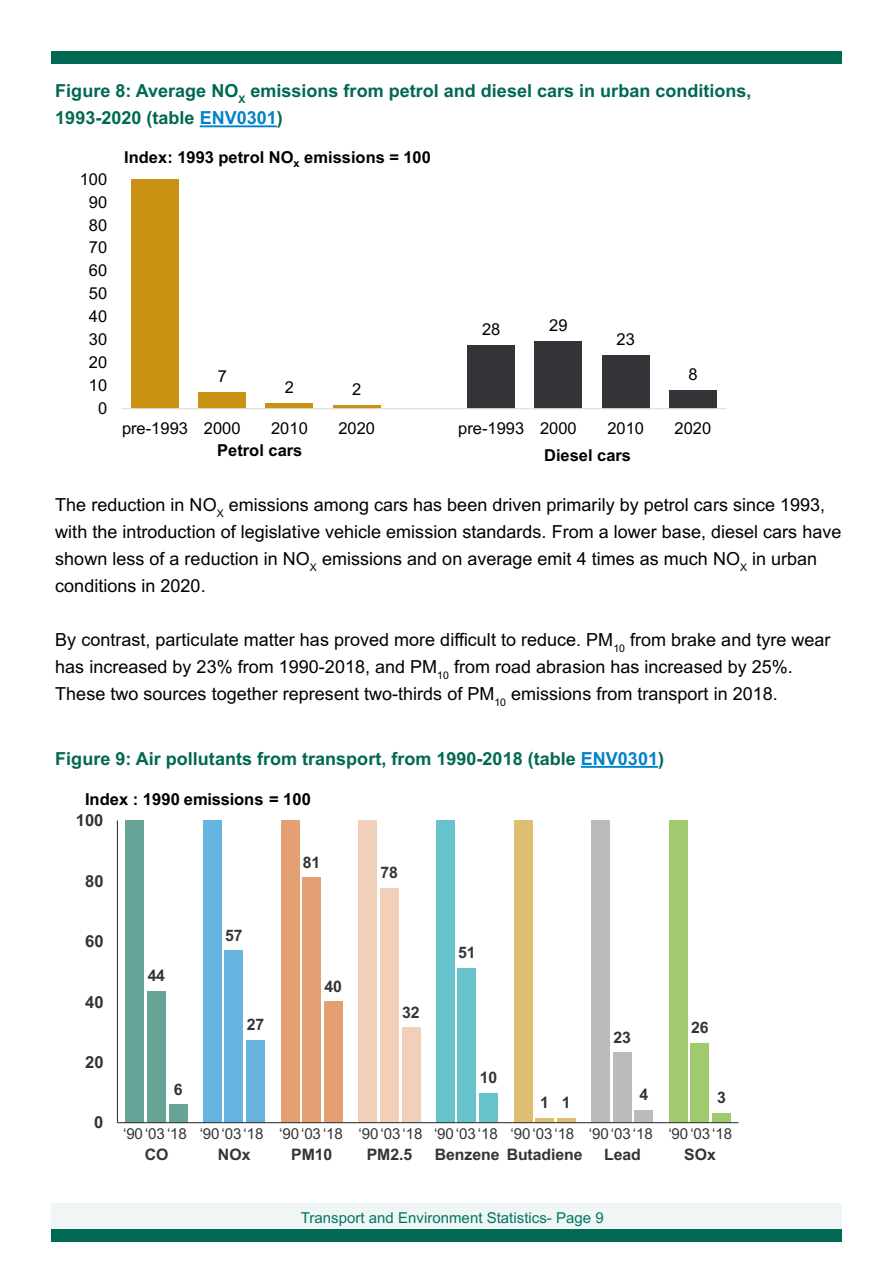
<style>
.page{position:relative;width:893px;height:1263px;background:#fff}
.page>*{position:absolute;margin:0;border:0;box-sizing:border-box;transform-origin:0 0}
.Contents{font:18px/27px "Arial MT2";color:#000}
.Figure_Titles{font:700 18px "Arial";color:#006853}
.t1{font:700 16.65px "Arial";color:#323437}
.t2{font:700 16.5px "Arial";color:#000}
.t3{font:16.5px "Arial MT2";color:#000}
.t4{font:700 16.5px "Arial";color:#323437}
.t5{font:700 15.9px "Arial";letter-spacing:-.01em;color:#323437}
.t6{font:15.15px "Arial MT3";letter-spacing:-.01em;color:#323437}
.t7{font:15px "Arial MT2";color:#007662}
.s1{color:#0082ca}
.s2{font-family:"Arial"}
</style>
<div class="page">
<div style="left:51px;top:1203px;width:791px;height:26px;background:#f0f6f5"></div>
<div style="left:51px;top:1229px;width:791px;height:13px;background:#006853"></div>
<div style="left:51px;top:51px;width:791px;height:13px;background:#006853"></div>
<hr style="left:200px;top:125px;width:77px;height:2px;background:#0082ca">
<div style="left:131px;top:179px;width:48px;height:230px;background:#c99212"></div>
<div style="left:198px;top:393px;width:48px;height:16px;background:#c99212"></div>
<div style="left:265px;top:403px;width:48px;height:6px;background:#c99212"></div>
<hr style="left:333px;top:405px;width:48px;height:4px;background:#c99212">
<div style="left:467px;top:346px;width:48px;height:63px;background:#323437"></div>
<div style="left:534px;top:342px;width:48px;height:67px;background:#323437"></div>
<div style="left:602px;top:355px;width:48px;height:54px;background:#323437"></div>
<div style="left:669px;top:390px;width:48px;height:19px;background:#323437"></div>
<hr style="left:121px;top:408px;width:605px;height:1px;background:#dfe0e2">
<hr style="left:581px;top:766px;width:77px;height:2px;background:#0082ca">
<div style="left:126px;top:821px;width:18px;height:302px;background:#66a498"></div>
<div style="left:203px;top:821px;width:18px;height:302px;background:#66b4df"></div>
<div style="left:281px;top:821px;width:18px;height:302px;background:#e49f73"></div>
<div style="left:358px;top:821px;width:18px;height:302px;background:#f2cfb9"></div>
<div style="left:436px;top:821px;width:18px;height:302px;background:#66c2cb"></div>
<div style="left:514px;top:821px;width:18px;height:302px;background:#dfbe71"></div>
<div style="left:591px;top:821px;width:18px;height:302px;background:#bbbbbd"></div>
<div style="left:669px;top:821px;width:18px;height:302px;background:#a1ca6f"></div>
<div style="left:147px;top:991px;width:18px;height:132px;background:#66a498"></div>
<div style="left:225px;top:951px;width:18px;height:172px;background:#66b4df"></div>
<div style="left:303px;top:878px;width:18px;height:245px;background:#e49f73"></div>
<div style="left:380px;top:888px;width:18px;height:235px;background:#f2cfb9"></div>
<div style="left:458px;top:968px;width:18px;height:155px;background:#66c2cb"></div>
<div style="left:536px;top:1118px;width:18px;height:5px;background:#dfbe71"></div>
<div style="left:613px;top:1053px;width:18px;height:70px;background:#bbbbbd"></div>
<div style="left:691px;top:1043px;width:18px;height:80px;background:#a1ca6f"></div>
<div style="left:169px;top:1105px;width:18px;height:18px;background:#66a498"></div>
<div style="left:246px;top:1040px;width:19px;height:83px;background:#66b4df"></div>
<div style="left:324px;top:1001px;width:18px;height:122px;background:#e49f73"></div>
<div style="left:402px;top:1027px;width:18px;height:96px;background:#f2cfb9"></div>
<div style="left:479px;top:1093px;width:18px;height:30px;background:#66c2cb"></div>
<div style="left:557px;top:1118px;width:18px;height:5px;background:#dfbe71"></div>
<div style="left:635px;top:1110px;width:18px;height:13px;background:#bbbbbd"></div>
<div style="left:712px;top:1113px;width:18px;height:10px;background:#a1ca6f"></div>
<hr style="left:117px;top:821px;width:1px;height:302px;background:#323437">
<hr style="left:117px;top:1122px;width:621px;height:1px;background:#323437">
<p class="Figure_Titles" style="left:55px;top:78px;width:698px">Figure 8: Average NO<sub>X</sub> emissions from petrol and diesel cars in urban conditions,</p>
<p class="Figure_Titles" style="left:55px;top:105px;width:229px">1993-2020 (table <span class="s1">ENV0301</span>)</p>
<p class="t3" style="left:80px;top:167px;width:29px">100</p>
<p class="t3" style="left:89px;top:190px;width:20px">90</p>
<p class="t3" style="left:89px;top:213px;width:20px">80</p>
<p class="t3" style="left:89px;top:236px;width:20px">70</p>
<p class="t3" style="left:89px;top:259px;width:20px">60</p>
<p class="t3" style="left:89px;top:282px;width:20px">50</p>
<p class="t3" style="left:89px;top:305px;width:20px">40</p>
<p class="t3" style="left:89px;top:328px;width:20px">30</p>
<p class="t3" style="left:89px;top:351px;width:20px">20</p>
<p class="t3" style="left:89px;top:374px;width:20px">10</p>
<p class="t3" style="left:98px;top:397px;width:11px">0</p>
<p class="t2" style="left:124px;top:146px;width:308px">Index: 1993 petrol NO<sub>x</sub> emissions = 100</p>
<p class="t3" style="left:218px;top:365px;width:11px">7</p>
<p class="t3" style="left:285px;top:376px;width:11px">2</p>
<p class="t3" style="left:352px;top:378px;width:11px">2</p>
<p class="t3" style="left:482px;top:318px;width:20px">28</p>
<p class="t3" style="left:549px;top:314px;width:20px">29</p>
<p class="t3" style="left:617px;top:328px;width:20px">23</p>
<p class="t3" style="left:688px;top:363px;width:11px">8</p>
<p class="t3" style="left:122px;top:416px;width:120px">pre-1993 2000</p>
<p class="t3" style="left:271px;top:416px;width:38px">2010</p>
<p class="t3" style="left:338px;top:416px;width:38px">2020</p>
<p class="t3" style="left:458px;top:416px;width:120px">pre-1993 2000</p>
<p class="t3" style="left:607px;top:416px;width:38px">2010</p>
<p class="t3" style="left:675px;top:416px;width:38px">2020</p>
<p class="t2" style="left:217px;top:439px;width:87px">Petrol cars</p>
<p class="t2" style="left:544px;top:443px;width:89px">Diesel cars</p>
<p class="Contents" style="left:55px;top:491px;width:788px">The reduction in NO<sub>X</sub> emissions among cars has been driven primarily by petrol cars since 1993, with the introduction of legislative vehicle emission standards. From a lower base, diesel cars have shown less of a reduction in NO<sub>X</sub> emissions and on average emit 4 times as much NO<sub>X</sub> in urban conditions in 2020.</p>
<p class="Contents" style="left:55px;top:626px;width:777px"><span class="s2">By contrast, particulate matter has proved more difficult to reduce. PM</span><sub>10</sub> from brake and tyre wear has increased by 23% from 1990-2018, and PM<sub>10</sub> from road abrasion has increased by 25%.<br>These two sources together represent two-thirds of PM<sub>10</sub> emissions from transport in 2018.</p>
<p class="Figure_Titles" style="left:55px;top:746px;width:610px">Figure 9: Air pollutants from transport, from 1990-2018 (table <span class="s1">ENV0301</span>)</p>
<p class="t2" style="left:85px;top:787px;width:227px">Index : 1990 emissions = 100</p>
<p class="t4" style="left:76px;top:809px;width:29px">100</p>
<p class="t4" style="left:85px;top:869px;width:20px">80</p>
<p class="t1" style="left:85px;top:929px;width:20px">60</p>
<p class="t1" style="left:85px;top:990px;width:20px">40</p>
<p class="t1" style="left:85px;top:1050px;width:20px">20</p>
<p class="t4" style="left:94px;top:1111px;width:11px">0</p>
<p class="t5" style="left:148px;top:964px;width:19px">44</p>
<p class="t5" style="left:174px;top:1078px;width:10px">6</p>
<p class="t5" style="left:225px;top:924px;width:19px">57</p>
<p class="t5" style="left:247px;top:1013px;width:19px">27</p>
<p class="t5" style="left:303px;top:851px;width:19px">81</p>
<p class="t5" style="left:325px;top:975px;width:19px">40</p>
<p class="t5" style="left:381px;top:862px;width:19px">78</p>
<p class="t5" style="left:402px;top:1001px;width:19px">32</p>
<p class="t5" style="left:458px;top:941px;width:19px">51</p>
<p class="t5" style="left:480px;top:1066px;width:19px">10</p>
<p class="t5" style="left:540px;top:1091px;width:10px">1</p>
<p class="t5" style="left:562px;top:1091px;width:10px">1</p>
<p class="t5" style="left:614px;top:1026px;width:19px">23</p>
<p class="t5" style="left:691px;top:1016px;width:19px">26</p>
<p class="t5" style="left:639px;top:1083px;width:10px">4</p>
<p class="t5" style="left:717px;top:1086px;width:10px">3</p>
<p class="t6" style="left:123px;top:1123px;width:611px">‘90 ‘03 ‘18 ‘90 ‘03 ‘18 ‘90 ‘03 ‘18 ‘90 ‘03 ‘18 ‘90 ‘03 ‘18 ‘90 ‘03 ‘18 ‘90 ‘03 ‘18 ‘90 ‘03 ‘18</p>
<p class="t5" style="left:145px;top:1143px;width:25px">CO</p>
<p class="t5" style="left:218px;top:1143px;width:34px">NOx</p>
<p class="t5" style="left:291px;top:1143px;width:43px">PM10</p>
<p class="t5" style="left:367px;top:1143px;width:47px">PM2.5</p>
<p class="t5" style="left:435px;top:1143px;width:150px">Benzene Butadiene</p>
<p class="t5" style="left:604px;top:1143px;width:38px">Lead</p>
<p class="t5" style="left:684px;top:1143px;width:33px">SOx</p>
<p class="t7" style="left:301px;top:1207px;width:304px">Transport and Environment Statistics- Page 9</p>
</div>
